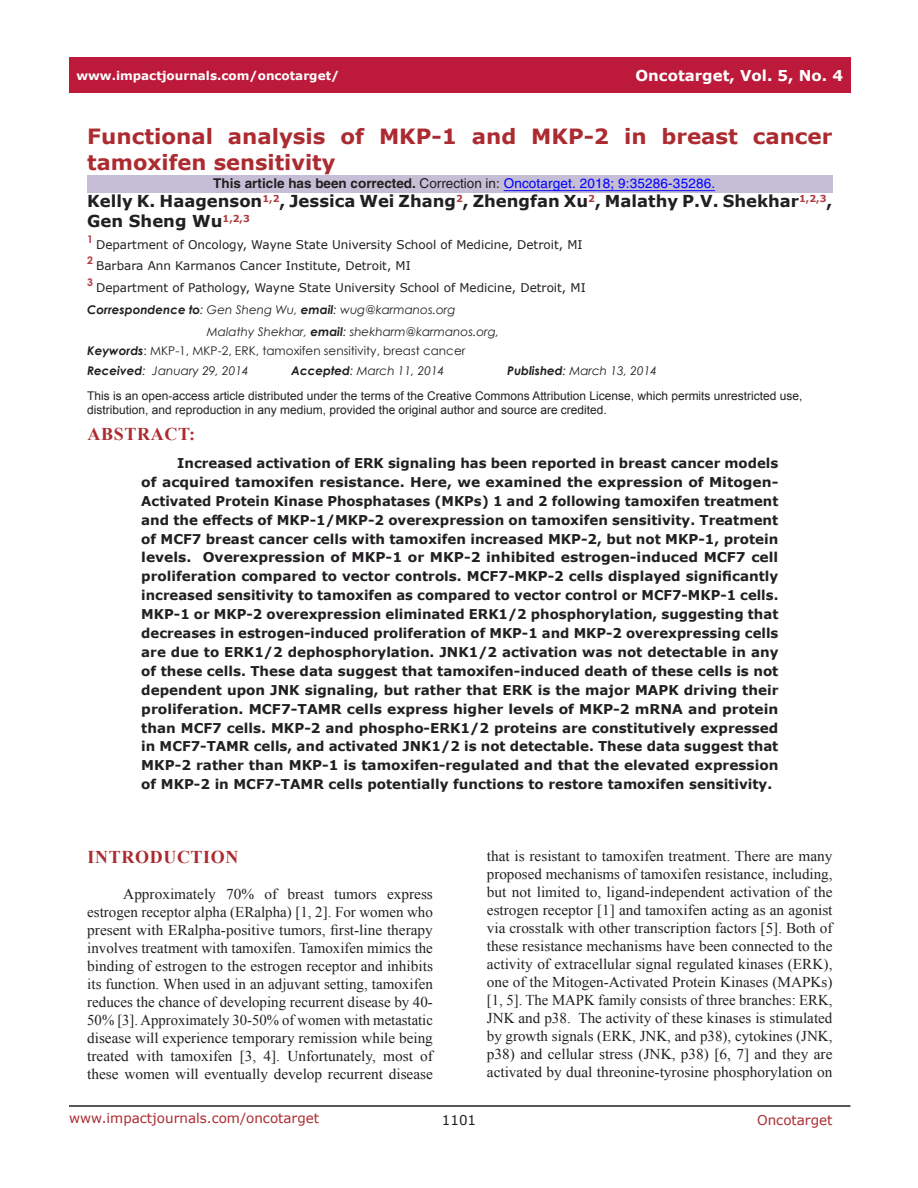
<style>
.page{position:relative;width:918px;height:1188px;background:#fff}
.page>*{position:absolute;margin:0;border:0;box-sizing:border-box;transform-origin:0 0}
.t1{font:700 21px/25.2px "Verdana";color:#ac2b31}
.Heading{font:700 18px "Times New Roman";letter-spacing:.035em;color:#ac2b31}
.AbstractTitle{font:700 18px "Times New Roman";letter-spacing:.035em;color:#ac2b31}
.Authors{font:700 16.5px/19.8px "Verdana";color:#221f22}
.BodyText{font:15px/18px "Times New Roman";color:#221f22;text-align:justify}
.t2{font:700 15px "Verdana";color:#fff}
.AbstractText{font:700 13.5px/18.9px "Verdana";color:#221f22;text-align:justify}
.t3{font:13.5px "Helvetica LT Std";letter-spacing:.015em;color:#00f}
.t4{font:13.5px "Verdana";color:#ac2b31}
.t5{font:13.5px "Verdana";color:#221f22}
.Copy_Left{font:12px/14.4px "Arial";color:#221f22}
.Location{font:12px "Verdana";color:#221f1f}
.Corespondance{font:italic 12px "Century Gothic";color:#221f22}
.Date{font:italic 12px "Century Gothic";color:#221f22}
.Keywords{font:12px "Century Gothic";color:#221f22}
.t6{font:700 12px "Verdana";color:#fff}
.Location-2{font:700 10.5px "Century Gothic";color:#ae3a3f}
.s1{font-weight:700}
.s2{font-weight:700;color:#fff}
.s3{color:#fff}
.s4{font-weight:700;font-style:italic}
.s5{font-weight:700;color:#231f20}
.s6{color:#231f20}
</style>
<div class="page">
<hr style="left:69px;top:1105px;width:781px;height:2px;background:#231f20">
<div style="left:69px;top:57px;width:781px;height:36px;background:#bd1a3b"></div>
<hr style="left:504px;top:190px;width:211px;height:1px;background:#00f">
<p class="t6" style="left:76px;top:67px;width:264px">www.impactjournals.com/oncotarget/</p>
<p class="t2" style="left:635px;top:65px;width:209px">Oncotarget, Vol. 5, No. 4</p>
<p class="t1" style="left:87px;top:124px;width:747px">Functional analysis of MKP-1 and MKP-2 in breast cancer tamoxifen sensitivity</p>
<p class="Authors" style="left:87px;top:191px;width:747px">Kelly K. Haagenson<sup>1,2</sup>, Jessica Wei Zhang<sup>2</sup>, Zhengfan Xu<sup>2</sup>, Malathy P.V. Shekhar<sup>1,2,3</sup>,<br>Gen Sheng Wu<sup>1,2,3</sup></p>
<p class="Location-2" style="left:87px;top:231px;width:7px">1</p>
<p class="Location" style="left:96px;top:236px;width:488px">Department of Oncology, Wayne State University School of Medicine, Detroit, MI</p>
<p class="Location-2" style="left:87px;top:252px;width:7px">2</p>
<p class="Location" style="left:96px;top:258px;width:316px">Barbara Ann Karmanos Cancer Institute, Detroit, MI</p>
<p class="Location-2" style="left:87px;top:274px;width:7px">3</p>
<p class="Location" style="left:96px;top:279px;width:491px">Department of Pathology, Wayne State University School of Medicine, Detroit, MI</p>
<p class="Corespondance" style="left:87px;top:301px;width:370px"><span class="s1">Correspondence to</span>: Gen Sheng Wu, <span class="s1">email</span>: wug@karmanos.org</p>
<p class="Corespondance" style="left:87px;top:323px;width:413px"><span class="s2">Correspondence to</span><span class="s3">:</span> Malathy Shekhar, <span class="s1">email</span>: shekharm@karmanos.org,</p>
<p class="Keywords" style="left:87px;top:343px;width:380px"><span class="s4">Keywords</span>: MKP-1, MKP-2, ERK, tamoxifen sensitivity, breast cancer</p>
<p class="Date" style="left:87px;top:362px;width:163px"><span class="s1">Received</span>: January 29, 2014</p>
<p class="Date" style="left:291px;top:362px;width:155px"><span class="s1">Accepted</span>: March 11, 2014</p>
<p class="Date" style="left:507px;top:362px;width:151px"><span class="s1">Published</span>: March 13, 2014</p>
<p class="Copy_Left" style="left:87px;top:388px;width:717px">This is an open-access article distributed under the terms of the Creative Commons Attribution License, which permits unrestricted use, distribution, and reproduction in any medium, provided the original author and source are credited.</p>
<p class="AbstractTitle" style="left:88px;top:421px;width:109px">ABSTRACT:</p>
<p class="AbstractText" style="left:141px;top:453px;width:639px;text-indent:36px">Increased activation of ERK signaling has been reported in breast cancer models of acquired tamoxifen resistance. Here, we examined the expression of Mitogen-Activated Protein Kinase Phosphatases (MKPs) 1 and 2 following tamoxifen treatment and the effects of MKP-1/MKP-2 overexpression on tamoxifen sensitivity. Treatment of MCF7 breast cancer cells with tamoxifen increased MKP-2, but not MKP-1, protein levels. Overexpression of MKP-1 or MKP-2 inhibited estrogen-induced MCF7 cell proliferation compared to vector controls. MCF7-MKP-2 cells displayed significantly increased sensitivity to tamoxifen as compared to vector control or MCF7-MKP-1 cells.<br>MKP-1 or MKP-2 overexpression eliminated ERK1/2 phosphorylation, suggesting that decreases in estrogen-induced proliferation of MKP-1 and MKP-2 overexpressing cells are due to ERK1/2 dephosphorylation. JNK1/2 activation was not detectable in any of these cells. These data suggest that tamoxifen-induced death of these cells is not dependent upon JNK signaling, but rather that ERK is the major MAPK driving their proliferation. MCF7-TAMR cells express higher levels of MKP-2 mRNA and protein than MCF7 cells. MKP-2 and phospho-ERK1/2 proteins are constitutively expressed in MCF7-TAMR cells, and activated JNK1/2 is not detectable. These data suggest that MKP-2 rather than MKP-1 is tamoxifen-regulated and that the elevated expression of MKP-2 in MCF7-TAMR cells potentially functions to restore tamoxifen sensitivity.</p>
<p class="t3" style="left:213px;top:175px;width:503px"><span class="s5">This article has been corrected.</span> <span class="s6">Correction in:</span> Oncotarget. 2018; 9:35286-35286.</p>
<p class="Heading" style="left:88px;top:844px;width:152px">INTRODUCTION</p>
<p class="BodyText" style="left:87px;top:884px;width:347px;text-indent:36px">Approximately 70% of breast tumors express estrogen receptor alpha (ERalpha) [1, 2]. For women who present with ERalpha-positive tumors, first-line therapy involves treatment with tamoxifen. Tamoxifen mimics the binding of estrogen to the estrogen receptor and inhibits its function. When used in an adjuvant setting, tamoxifen reduces the chance of developing recurrent disease by 40- 50% [3]. Approximately 30-50% of women with metastatic disease will experience temporary remission while being treated with tamoxifen [3, 4]. Unfortunately, most of these women will eventually develop recurrent disease</p>
<p class="BodyText" style="left:487px;top:846px;width:347px">that is resistant to tamoxifen treatment. There are many proposed mechanisms of tamoxifen resistance, including, but not limited to, ligand-independent activation of the estrogen receptor [1] and tamoxifen acting as an agonist via crosstalk with other transcription factors [5]. Both of these resistance mechanisms have been connected to the activity of extracellular signal regulated kinases (ERK), one of the Mitogen-Activated Protein Kinases (MAPKs) [1, 5]. The MAPK family consists of three branches: ERK, JNK and p38. The activity of these kinases is stimulated by growth signals (ERK, JNK, and p38), cytokines (JNK, p38) and cellular stress (JNK, p38) [6, 7] and they are activated by dual threonine-tyrosine phosphorylation on</p>
<p class="t4" style="left:69px;top:1109px;width:252px">www.impactjournals.com/oncotarget</p>
<p class="t5" style="left:442px;top:1111px;width:36px">1101</p>
<p class="t4" style="left:757px;top:1111px;width:77px">Oncotarget</p>
</div>
